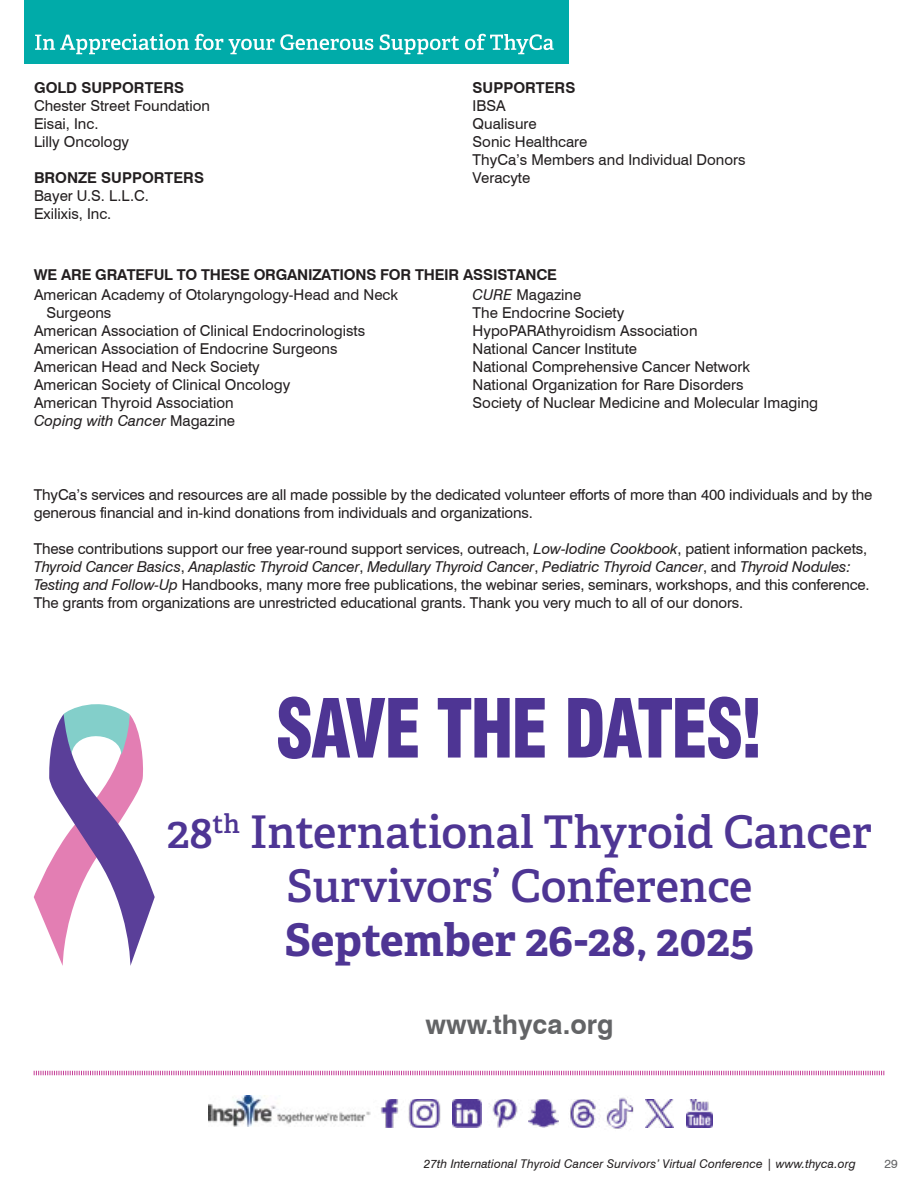
<style>
.page{position:relative;width:918px;height:1188px;background:#fff}
.page>*{position:absolute;margin:0;border:0;box-sizing:border-box;transform-origin:0 0}
.t1{font:900 condensed 79.2px "Swiss 721 BT";letter-spacing:-.035em;color:#4e3594;scale:.91 1}
.t2{font:600 45px/54px "Adelle";color:#4e3594;text-align:center}
.t3{font:700 45px "Adelle";color:#4e3594}
.t4{font:700 27px "Swiss 721 BT";color:#636466}
.t5{font:15px/18px "Swiss 721 BT";color:#231f20}
.t6{font:700 15px "Swiss 721 BT";letter-spacing:-.015em;color:#231f20}
.t7{font:italic 15px "Swiss 721 BT";color:#231f20}
.t8{font:italic 12px "Swiss 721 BT";letter-spacing:.01em;color:#231f20}
.t9{font:12px "Swiss 721 BT";color:#636466}
.s1{font-style:normal}
.s2{font-style:italic}
</style>
<div class="page">
<div style="left:25px;top:0;width:544px;height:63px;background:#00aba9"></div>
<svg style="left:35px;top:34px;width:519px;height:20px"></svg>
<svg style="left:33px;top:1070px;width:852px;height:6px"></svg>
<img style="left:209px;top:1096px;width:162px;height:30px">
<img style="left:408px;top:1099px;width:33px;height:29px">
<img style="left:380px;top:1099px;width:19px;height:29px">
<img style="left:687px;top:1099px;width:26px;height:29px">
<img style="left:529px;top:1099px;width:29px;height:29px">
<img style="left:570px;top:1099px;width:26px;height:29px">
<img style="left:489px;top:1099px;width:29px;height:29px">
<img style="left:453px;top:1100px;width:28px;height:28px">
<img style="left:606px;top:1097px;width:28px;height:32px">
<img style="left:645px;top:1099px;width:28px;height:29px">
<svg style="left:34px;top:704px;width:121px;height:262px"></svg>
<p class="t6" style="left:34px;top:79px;width:152px">GOLD SUPPORTERS</p>
<p class="t5" style="left:34px;top:97px;width:178px">Chester Street Foundation<br>Eisai, Inc.<br>Lilly Oncology</p>
<p class="t6" style="left:34px;top:169px;width:172px">BRONZE SUPPORTERS</p>
<p class="t5" style="left:34px;top:187px;width:117px">Bayer U.S. L.L.C.<br>Exilixis, Inc.</p>
<p class="t6" style="left:473px;top:79px;width:104px">SUPPORTERS</p>
<p class="t5" style="left:473px;top:97px;width:274px">IBSA<br>Qualisure<br>Sonic Healthcare<br>ThyCa’s Members and Individual Donors<br>Veracyte</p>
<p class="t6" style="left:34px;top:266px;width:525px">WE ARE GRATEFUL TO THESE ORGANIZATIONS FOR THEIR ASSISTANCE</p>
<p class="t5" style="left:34px;top:285px;width:366px">American Academy of Otolaryngology-Head and Neck</p>
<p class="t5" style="left:46px;top:303px;width:67px">Surgeons</p>
<p class="t5" style="left:34px;top:321px;width:333px">American Association of Clinical Endocrinologists</p>
<p class="t5" style="left:34px;top:339px;width:305px">American Association of Endocrine Surgeons</p>
<p class="t5" style="left:34px;top:357px;width:227px">American Head and Neck Society</p>
<p class="t5" style="left:34px;top:375px;width:258px">American Society of Clinical Oncology</p>
<p class="t5" style="left:34px;top:393px;width:201px">American Thyroid Association</p>
<p class="t7" style="left:34px;top:411px;width:203px">Coping with Cancer <span class="s1">Magazine</span></p>
<p class="t5" style="left:473px;top:285px;width:347px"><span class="s2">CURE</span> Magazine<br>The Endocrine Society<br>HypoPARAthyroidism Association<br>National Cancer Institute<br>National Comprehensive Cancer Network<br>National Organization for Rare Disorders<br>Society of Nuclear Medicine and Molecular Imaging</p>
<p class="t5" style="left:34px;top:485px;width:840px">ThyCa’s services and resources are all made possible by the dedicated volunteer efforts of more than 400 individuals and by the generous financial and in-kind donations from individuals and organizations.</p>
<p class="t5" style="left:34px;top:539px;width:837px">These contributions support our free year-round support services, outreach, <span class="s2">Low-Iodine Cookbook</span>, patient information packets, <span class="s2">Thyroid Cancer Basics</span>, <span class="s2">Anaplastic Thyroid Cancer</span>, <span class="s2">Medullary Thyroid Cancer</span>, <span class="s2">Pediatric Thyroid Cancer</span>, and <span class="s2">Thyroid Nodules:<br>Testing and Follow-Up</span> Handbooks, many more free publications, the webinar series, seminars, workshops, and this conference.<br>The grants from organizations are unrestricted educational grants. Thank you very much to all of our donors.</p>
<h1 class="t1" style="left:275px;top:681px;width:538px">SAVE THE DATES!</h1>
<h2 class="t2" style="left:167px;top:805px;width:706px">28<sup>th</sup> International Thyroid Cancer<br>Survivors’ Conference</h2>
<h2 class="t3" style="left:284px;top:911px;width:472px">September 26-28, 2025</h2>
<h3 class="t4" style="left:425px;top:1008px;width:190px">www.thyca.org</h3>
<p class="t8" style="left:424px;top:1157px;width:434px">27th International Thyroid Cancer Survivors’ Virtual Conference | www.thyca.org</p>
<p class="t9" style="left:885px;top:1157px;width:15px">29</p>
</div>
